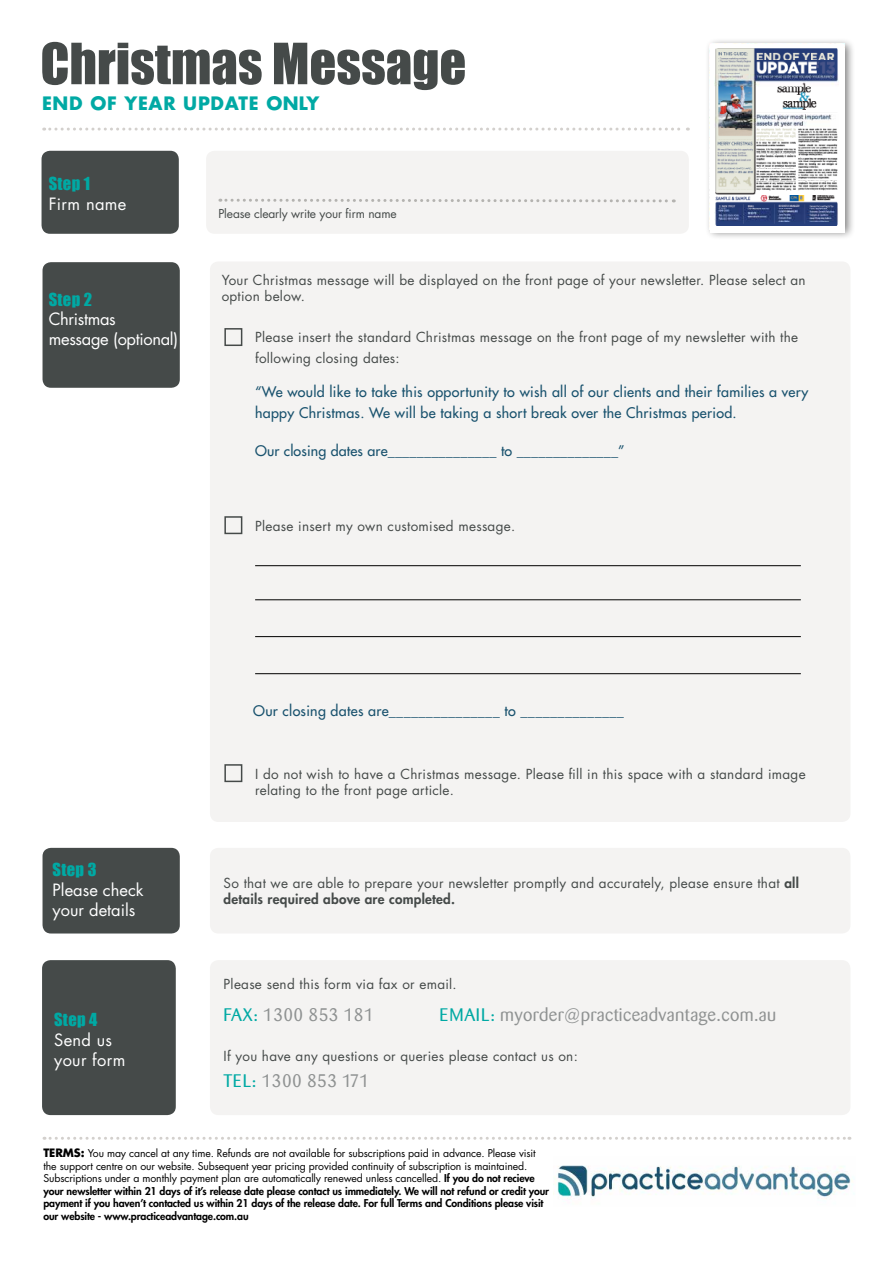
<style>
.page{position:relative;width:893px;height:1263px;background:#fff}
.page>*{position:absolute;margin:0;border:0;box-sizing:border-box;transform-origin:0 0}
.t1{font:52.5px "Impact";color:#454a49}
.t2{font:18px "Barmeno";letter-spacing:.02em;color:#8f9292}
.t3{font:700 18px "Futura Std";letter-spacing:.04em;color:#00a9a4}
.t4{font:16.5px/19.8px "Futura Std";letter-spacing:-.02em;color:#fff}
.t5{font:16.5px/19.8px "Futura Std";color:#fff}
.t6{font:16.5px/19.8px "Futura Std";letter-spacing:.02em;color:#fff}
.t7{font:16.5px "Impact";letter-spacing:.02em;color:#00a9a4}
.t8{font:500 14.25px/21px "Futura Std";letter-spacing:.02em;color:#19526e}
.t9{font:13.5px/16.2px "Futura Std";letter-spacing:.02em;color:#454a49}
.t10{font:12px "Futura Std";letter-spacing:-.01em;color:#454a49}
.t11{font:10.5px/12.6px "Futura Std";letter-spacing:-.01em;color:#000}
.s1{font-weight:800}
.s2{color:#00a9a4}
.s3{font-weight:700;font-size:11.25px}
</style>
<div class="page">
<div style="left:43px;top:848px;width:137px;height:85px;background:#454a49;border-radius:9px"></div>
<div style="left:210px;top:261px;width:640px;height:561px;background:#f4f3f2;border-radius:9px"></div>
<div style="left:210px;top:848px;width:640px;height:85px;background:#f4f3f2;border-radius:9px"></div>
<div style="left:43px;top:262px;width:137px;height:126px;background:#454a49;border-radius:9px"></div>
<hr style="left:255px;top:565px;width:546px;height:1px;background:#000">
<hr style="left:255px;top:599px;width:546px;height:1px;background:#000">
<hr style="left:255px;top:636px;width:546px;height:1px;background:#000">
<hr style="left:255px;top:673px;width:546px;height:1px;background:#000">
<div style="left:42px;top:960px;width:134px;height:155px;background:#454a49;border-radius:9px"></div>
<div style="left:210px;top:960px;width:640px;height:155px;background:#f4f3f2;border-radius:9px"></div>
<svg style="left:44px;top:1137px;width:806px;height:3px"></svg>
<div style="left:206px;top:151px;width:483px;height:83px;background:#f4f3f2;border-radius:9px"></div>
<svg style="left:44px;top:128px;width:644px;height:3px"></svg>
<div style="left:705px;top:38px;width:151px;height:203px;background:#000;opacity:.5"></div>
<div style="left:710px;top:44px;width:134px;height:189px;background:#fff"></div>
<div style="left:42px;top:151px;width:137px;height:83px;background:#454a49;border-radius:9px"></div>
<img style="left:715px;top:48px;width:124px;height:177px">
<svg style="left:220px;top:198px;width:454px;height:5px"></svg>
<div style="left:224px;top:328px;width:18px;height:18px;border:2px solid #454a49"></div>
<div style="left:224px;top:516px;width:18px;height:18px;border:2px solid #454a49"></div>
<div style="left:224px;top:764px;width:18px;height:18px;border:2px solid #454a49"></div>
<img style="left:557px;top:1165px;width:296px;height:34px">
<h1 class="t1" style="left:40px;top:23px;width:427px">Christmas Message</h1>
<h2 class="t3" style="left:42px;top:91px;width:279px">END OF YEAR UPDATE ONLY</h2>
<p class="t7" style="left:49px;top:171px;width:43px">Step 1</p>
<p class="t6" style="left:49px;top:194px;width:79px">Firm name</p>
<p class="t7" style="left:49px;top:286px;width:45px">Step 2</p>
<p class="t4" style="left:49px;top:310px;width:131px">Christmas message (optional)</p>
<p class="t10" style="left:218px;top:206px;width:180px">Please clearly write your firm name</p>
<p class="t9" style="left:222px;top:272px;width:585px">Your Christmas message will be displayed on the front page of your newsletter. Please select an option below.</p>
<p class="t9" style="left:255px;top:327px;width:544px;line-height:21px">Please insert the standard Christmas message on the front page of my newsletter with the following closing dates:</p>
<p class="t8" style="left:255px;top:381px;width:555px">“We would like to take this opportunity to wish all of our clients and their families a very happy Christmas. We will be taking a short break over the Christmas period.</p>
<p class="t8" style="left:255px;top:440px;width:371px">Our closing dates are_______________ to ______________”</p>
<p class="t9" style="left:255px;top:518px;width:262px">Please insert my own customised message.</p>
<p class="t7" style="left:53px;top:857px;width:45px">Step 3</p>
<p class="t5" style="left:53px;top:880px;width:93px">Please check your details</p>
<p class="t7" style="left:54px;top:1007px;width:45px">Step 4</p>
<p class="t6" style="left:54px;top:1030px;width:73px">Send us your form</p>
<p class="t8" style="left:253px;top:701px;width:372px">Our closing dates are_______________ to ______________</p>
<p class="t9" style="left:255px;top:766px;width:552px">I do not wish to have a Christmas message. Please fill in this space with a standard image relating to the front page article.</p>
<p class="t9" style="left:224px;top:875px;width:577px">So that we are able to prepare your newsletter promptly and accurately, please ensure that <span class="s1">all details required above are completed.</span></p>
<p class="t9" style="left:224px;top:976px;width:235px">Please send this form via fax or email.</p>
<h2 class="t2" style="left:224px;top:1004px;width:152px"><span class="s2">FAX:</span> 1300 853 181</h2>
<h2 class="t2" style="left:440px;top:1004px;width:338px"><span class="s2">EMAIL:</span> myorder@practiceadvantage.com.au</h2>
<p class="t9" style="left:224px;top:1048px;width:356px">If you have any questions or queries please contact us on:</p>
<h2 class="t2" style="left:224px;top:1071px;width:147px"><span class="s2">TEL:</span> 1300 853 171</h2>
<p class="t11" style="left:43px;top:1147px;width:507px"><span class="s3">TERMS:</span> You may cancel at any time. Refunds are not available for subscriptions paid in advance. Please visit the support centre on our website. Subsequent year pricing provided continuity of subscription is maintained.<br>Subscriptions under a monthly payment plan are automatically renewed unless cancelled. <span class="s1">If you do not recieve your newsletter within 21 days of it’s release date please contact us immediately. We will not refund or credit your payment if you haven’t contacted us within 21 days of the release date. For full Terms and Conditions please visit our website - www.practiceadvantage.com.au</span></p>
</div>
